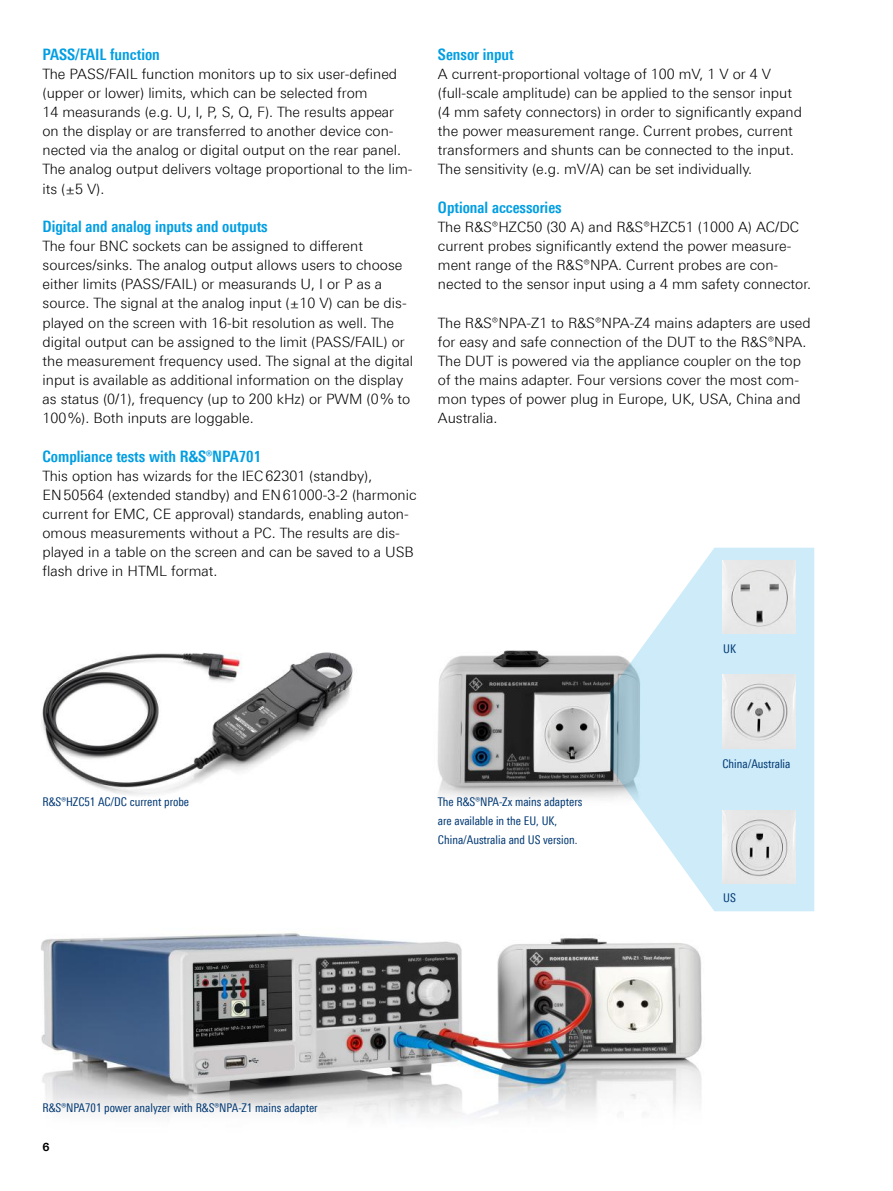
<style>
.page{position:relative;width:893px;height:1191px;background:#fff}
.page>*{position:absolute;margin:0;border:0;box-sizing:border-box;transform-origin:0 0}
.t1{font:700 condensed 15.75px "Linotype Universfor RS";color:#009ee2}
.t2{font:300 14.25px/19.2px "Linotype Universfor RS";color:#000}
.t3{font:condensed 12px/19.2px "Linotype Universfor RS";color:#003873}
.t4{font:700 11.25px "Linotype Universfor RS";color:#000}
</style>
<div class="page">
<img style="left:41px;top:911px;width:688px;height:206px">
<img style="left:437px;top:650px;width:173px;height:149px">
<img style="left:41px;top:652px;width:312px;height:143px">
<svg style="left:610px;top:547px;width:204px;height:364px;fill:#cdebf9"></svg>
<img style="left:722px;top:560px;width:73px;height:74px">
<img style="left:722px;top:810px;width:73px;height:74px">
<img style="left:722px;top:674px;width:73px;height:74px">
<p class="t1" style="left:43px;top:45px;width:119px">PASS/FAIL function</p>
<p class="t2" style="left:43px;top:64px;width:371px">The PASS/FAIL function monitors up to six user‑defined (upper or lower) limits, which can be selected from<br>14 measurands (e.g. U, I, P, S, Q, F). The results appear on the display or are transferred to another device con‑ nected via the analog or digital output on the rear panel.<br>The analog output delivers voltage proportional to the lim‑ its (±5 V).</p>
<p class="t1" style="left:43px;top:217px;width:227px">Digital and analog inputs and outputs</p>
<p class="t2" style="left:43px;top:236px;width:372px">The four BNC sockets can be assigned to different sources/sinks. The analog output allows users to choose either limits (PASS/FAIL) or measurands U, I or P as a source. The signal at the analog input (±10 V) can be dis‑ played on the screen with 16‑bit resolution as well. The digital output can be assigned to the limit (PASS/FAIL) or the measurement frequency used. The signal at the digital input is available as additional information on the display as status (0/1), frequency (up to 200 kHz) or PWM (0% to 100%). Both inputs are loggable.</p>
<p class="t1" style="left:43px;top:446px;width:220px">Compliance tests with R&amp;S®NPA701</p>
<p class="t2" style="left:43px;top:466px;width:376px">This option has wizards for the IEC62301 (standby), EN50564 (extended standby) and EN61000-3-2 (harmonic current for EMC, CE approval) standards, enabling auton‑ omous measurements without a PC. The results are dis‑ played in a table on the screen and can be saved to a USB flash drive in HTML format.</p>
<p class="t1" style="left:438px;top:45px;width:77px">Sensor input</p>
<p class="t2" style="left:438px;top:64px;width:366px">A current‑proportional voltage of 100 mV, 1 V or 4 V (full‑scale amplitude) can be applied to the sensor input (4 mm safety connectors) in order to significantly expand the power measurement range. Current probes, current transformers and shunts can be connected to the input.<br>The sensitivity (e.g. mV/A) can be set individually.</p>
<p class="t1" style="left:438px;top:198px;width:125px">Optional accessories</p>
<p class="t2" style="left:438px;top:217px;width:375px">The R&amp;S®HZC50 (30 A) and R&amp;S®HZC51 (1000 A) AC/DC current probes significantly extend the power measure‑ ment range of the R&amp;S®NPA. Current probes are con‑ nected to the sensor input using a 4 mm safety connector.</p>
<p class="t2" style="left:438px;top:313px;width:374px">The R&amp;S®NPA-Z1 to R&amp;S®NPA-Z4 mains adapters are used for easy and safe connection of the DUT to the R&amp;S®NPA.<br>The DUT is powered via the appliance coupler on the top of the mains adapter. Four versions cover the most com‑ mon types of power plug in Europe, UK, USA, China and Australia.</p>
<p class="t3" style="left:723px;top:639px;width:14px">UK</p>
<p class="t3" style="left:43px;top:792px;width:148px">R&amp;S®HZC51 AC/DC current probe</p>
<p class="t3" style="left:438px;top:792px;width:146px">The R&amp;S®NPA-Zx mains adapters are available in the EU, UK,<br>China/Australia and US version.</p>
<p class="t3" style="left:722px;top:754px;width:69px">China/Australia</p>
<p class="t3" style="left:723px;top:887px;width:14px">US</p>
<p class="t3" style="left:43px;top:1098px;width:277px">R&amp;S®NPA701 power analyzer with R&amp;S®NPA-Z1 mains adapter</p>
<p class="t4" style="left:43px;top:1139px;width:9px">6</p>
</div>
